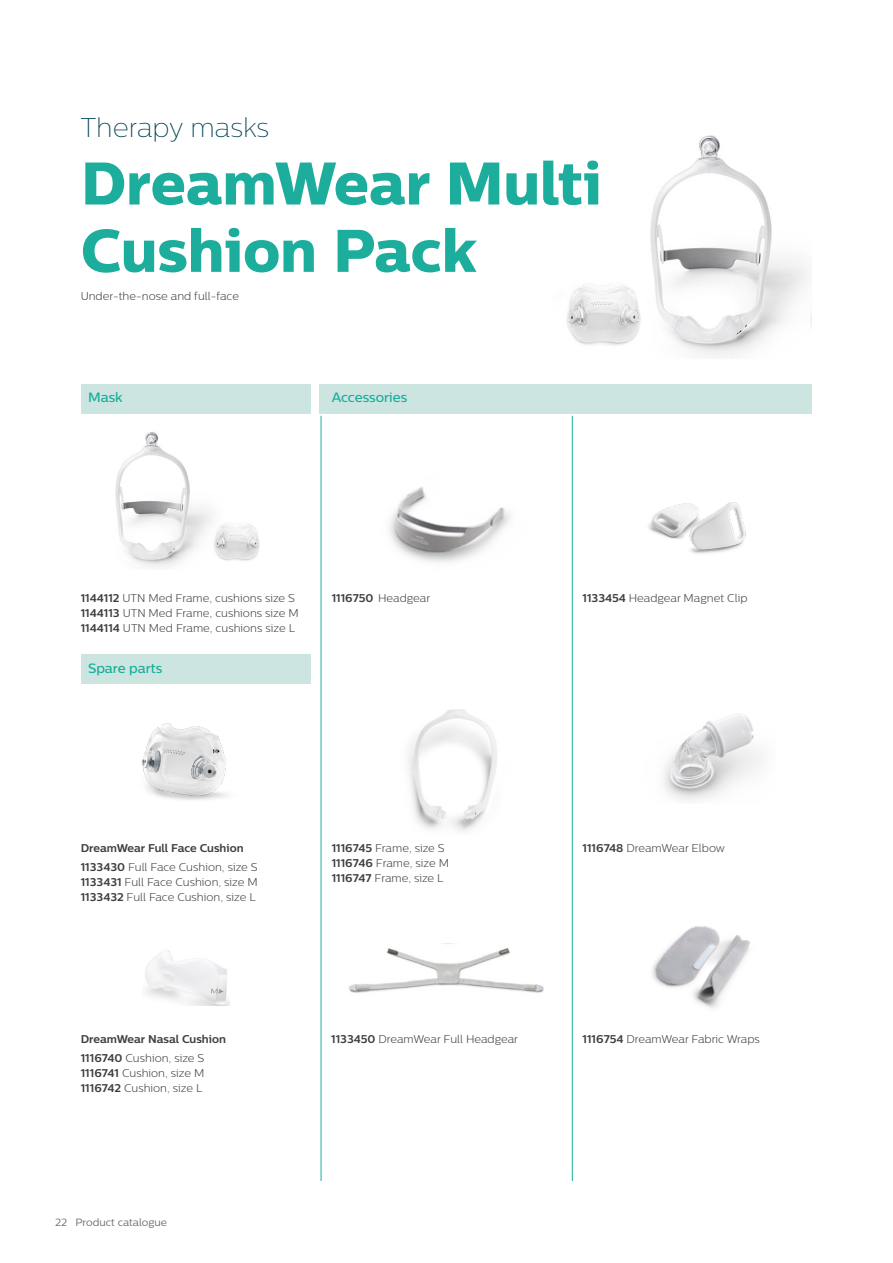
<style>
.page{position:relative;width:893px;height:1263px;background:#fff}
.page>*{position:absolute;margin:0;border:0;box-sizing:border-box;transform-origin:0 0}
.t1{font:60px/67.3px "Centrale Sans X Bold";color:#1cad9c}
.t2{font:100 27px "Centrale Sans";color:#004356}
.t3{font:500 13.5px "Centrale Sans";color:#1cad9c}
.t4{font:300 11.25px/15px "Centrale Sans";color:#3e3e3f}
.t5{font:700 11.25px/19.2px "Centrale Sans";color:#3e3e3f}
.t6{font:10.5px "Centrale Sans";color:#6c6d70}
.s1{font-weight:700}
.s2{font-weight:300}
</style>
<div class="page">
<img style="left:567px;top:135px;width:245px;height:221px">
<img style="left:115px;top:432px;width:145px;height:135px">
<img style="left:663px;top:713px;width:99px;height:87px">
<img style="left:408px;top:709px;width:89px;height:123px">
<img style="left:648px;top:502px;width:98px;height:52px">
<img style="left:141px;top:723px;width:86px;height:77px">
<img style="left:145px;top:950px;width:85px;height:55px">
<img style="left:349px;top:948px;width:195px;height:45px">
<img style="left:389px;top:487px;width:122px;height:76px">
<img style="left:652px;top:926px;width:98px;height:83px">
<div style="left:81px;top:384px;width:229px;height:30px;background:#cce5e1"></div>
<div style="left:320px;top:384px;width:492px;height:30px;background:#cce5e1"></div>
<div style="left:81px;top:654px;width:229px;height:30px;background:#cce5e1"></div>
<hr style="left:321px;top:416px;width:1px;height:765px;background:#1cad9c">
<hr style="left:572px;top:416px;width:1px;height:765px;background:#1cad9c">
<h2 class="t2" style="left:81px;top:113px;width:190px">Therapy masks</h2>
<h1 class="t1" style="left:81px;top:149px;width:523px">DreamWear Multi<br>Cushion Pack</h1>
<p class="t4" style="left:81px;top:288px;width:160px">Under-the-nose and full-face</p>
<p class="t3" style="left:88px;top:390px;width:36px">Mask</p>
<p class="t3" style="left:332px;top:390px;width:77px">Accessories</p>
<p class="t4" style="left:81px;top:590px;width:219px"><span class="s1">1144112</span> UTN Med Frame, cushions size S<br><span class="s1">1144113</span> UTN Med Frame, cushions size M<br><span class="s1">1144114</span> UTN Med Frame, cushions size L</p>
<p class="t4" style="left:583px;top:590px;width:166px"><span class="s1">1133454</span> Headgear Magnet Clip</p>
<p class="t4" style="left:332px;top:590px;width:100px"><span class="s1">1116750</span> Headgear</p>
<p class="t3" style="left:88px;top:660px;width:76px">Spare parts</p>
<p class="t5" style="left:81px;top:838px;width:178px">DreamWear Full Face Cushion<br>1133430 <span class="s2">Full Face Cushion, size S</span></p>
<p class="t4" style="left:81px;top:875px;width:178px"><span class="s1">1133431</span> Full Face Cushion, size M<br><span class="s1">1133432</span> Full Face Cushion, size L</p>
<p class="t5" style="left:81px;top:1029px;width:147px">DreamWear Nasal Cushion<br>1116740 <span class="s2">Cushion, size S</span></p>
<p class="t4" style="left:81px;top:1065px;width:125px"><span class="s1">1116741</span> Cushion, size M<br><span class="s1">1116742</span> Cushion, size L</p>
<p class="t6" style="left:55px;top:1216px;width:113px">22 Product catalogue</p>
<p class="t4" style="left:332px;top:840px;width:119px"><span class="s1">1116745</span> Frame, size S<br><span class="s1">1116746</span> Frame, size M<br><span class="s1">1116747</span> Frame, size L</p>
<p class="t4" style="left:331px;top:1031px;width:188px"><span class="s1">1133450</span> DreamWear Full Headgear</p>
<p class="t4" style="left:583px;top:840px;width:144px"><span class="s1">1116748</span> DreamWear Elbow</p>
<p class="t4" style="left:583px;top:1031px;width:179px"><span class="s1">1116754</span> DreamWear Fabric Wraps</p>
</div>
